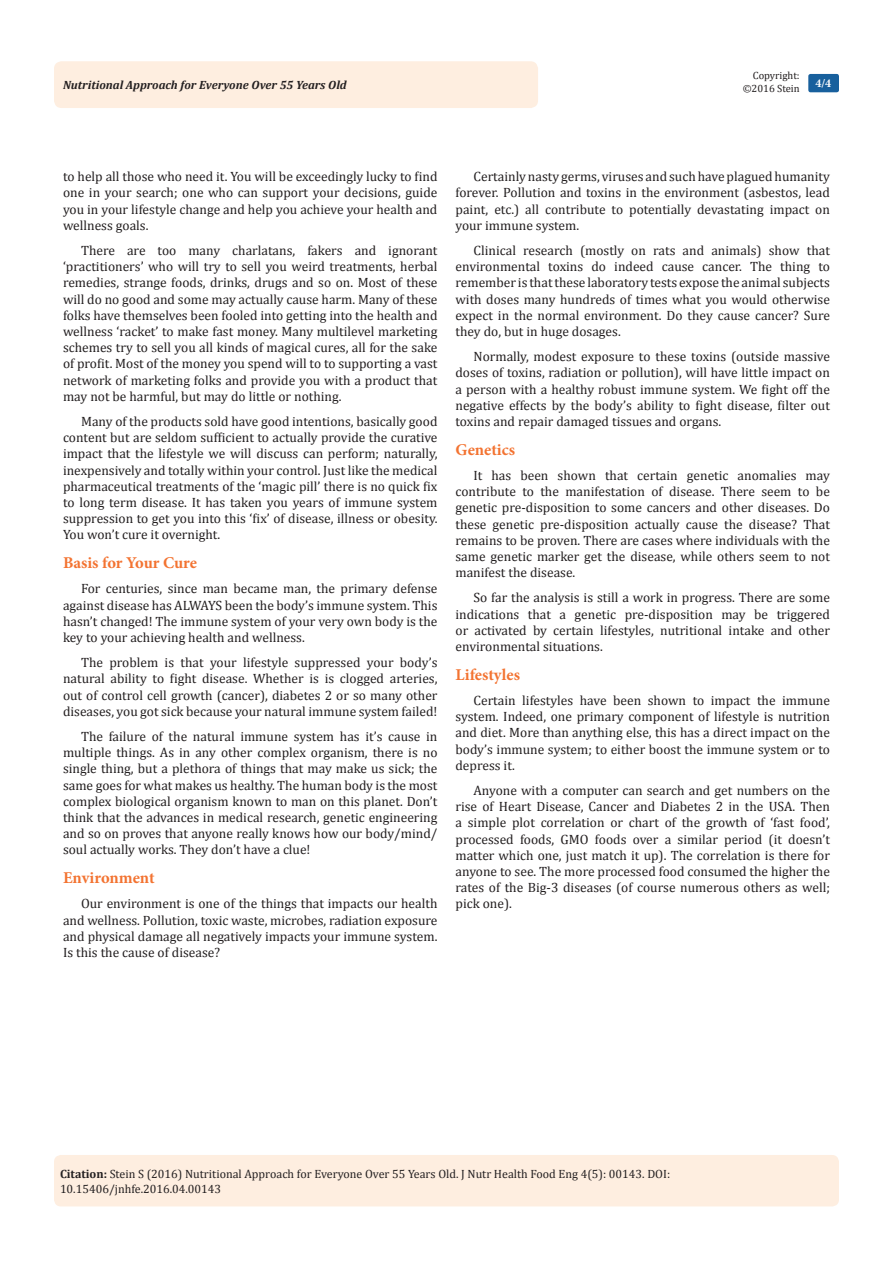
<style>
.page{position:relative;width:893px;height:1263px;background:#fff}
.page>*{position:absolute;margin:0;border:0;box-sizing:border-box;transform-origin:0 0}
.t1{font:700 16.5px "Minion Pro";color:#f37331}
.t2{font:13.5px/16.2px "Cambria";color:#231f20;text-align:justify}
.t3{font:12px/14.4px "Cambria";color:#231f20}
.t4{font:italic 700 12px "Cambria";color:#231f20}
.t5{font:700 12px "Minion Pro";color:#fff}
.t6{font:10.5px/12.6px "Cambria";color:#231f20;text-align:right}
.s1{font-weight:700}
</style>
<div class="page">
<div style="left:54px;top:1155px;width:785px;height:51px;background:#feeee0;border-radius:7px"></div>
<div style="left:54px;top:61px;width:484px;height:47px;background:#feeee0;border-radius:8px"></div>
<div style="left:808px;top:74px;width:31px;height:18px;background:#18609d;border-radius:2px"></div>
<p class="t6" style="left:743px;top:69px;width:59px">Copyright: ©2016 Stein</p>
<p class="t4" style="left:63px;top:77px;width:285px">Nutritional Approach for Everyone Over 55 Years Old</p>
<p class="t5" style="left:815px;top:75px;width:17px">4/4</p>
<p class="t2" style="left:63px;top:168px;width:376px">to help all those who need it. You will be exceedingly lucky to find one in your search; one who can support your decisions, guide you in your lifestyle change and help you achieve your health and wellness goals.</p>
<p class="t2" style="left:63px;top:242px;width:376px;text-indent:18px">There are too many charlatans, fakers and ignorant ‘practitioners’ who will try to sell you weird treatments, herbal remedies, strange foods, drinks, drugs and so on. Most of these will do no good and some may actually cause harm. Many of these folks have themselves been fooled into getting into the health and wellness ‘racket’ to make fast money. Many multilevel marketing schemes try to sell you all kinds of magical cures, all for the sake of profit. Most of the money you spend will to to supporting a vast network of marketing folks and provide you with a product that may not be harmful, but may do little or nothing.</p>
<p class="t2" style="left:63px;top:413px;width:376px;text-indent:18px">Many of the products sold have good intentions, basically good content but are seldom sufficient to actually provide the curative impact that the lifestyle we will discuss can perform; naturally, inexpensively and totally within your control. Just like the medical pharmaceutical treatments of the ‘magic pill’ there is no quick fix to long term disease. It has taken you years of immune system suppression to get you into this ‘fix’ of disease, illness or obesity.<br>You won’t cure it overnight.</p>
<p class="t1" style="left:63px;top:551px;width:136px">Basis for Your Cure</p>
<p class="t2" style="left:63px;top:581px;width:376px;text-indent:18px">For centuries, since man became man, the primary defense against disease has ALWAYS been the body’s immune system. This hasn’t changed! The immune system of your very own body is the key to your achieving health and wellness.</p>
<p class="t2" style="left:63px;top:654px;width:376px;text-indent:18px">The problem is that your lifestyle suppressed your body’s natural ability to fight disease. Whether is is clogged arteries, out of control cell growth (cancer), diabetes 2 or so many other diseases, you got sick because your natural immune system failed!</p>
<p class="t2" style="left:63px;top:728px;width:376px;text-indent:18px">The failure of the natural immune system has it’s cause in multiple things. As in any other complex organism, there is no single thing, but a plethora of things that may make us sick; the same goes for what makes us healthy. The human body is the most complex biological organism known to man on this planet. Don’t think that the advances in medical research, genetic engineering and so on proves that anyone really knows how our body/mind/ soul actually works. They don’t have a clue!</p>
<p class="t1" style="left:63px;top:866px;width:93px">Environment</p>
<p class="t2" style="left:63px;top:896px;width:376px;text-indent:18px">Our environment is one of the things that impacts our health and wellness. Pollution, toxic waste, microbes, radiation exposure and physical damage all negatively impacts your immune system.<br>Is this the cause of disease?</p>
<p class="t2" style="left:455px;top:168px;width:376px;text-indent:18px">Certainly nasty germs, viruses and such have plagued humanity forever. Pollution and toxins in the environment (asbestos, lead paint, etc.) all contribute to potentially devastating impact on your immune system.</p>
<p class="t2" style="left:455px;top:242px;width:376px;text-indent:18px">Clinical research (mostly on rats and animals) show that environmental toxins do indeed cause cancer. The thing to remember is that these laboratory tests expose the animal subjects with doses many hundreds of times what you would otherwise expect in the normal environment. Do they cause cancer? Sure they do, but in huge dosages.</p>
<p class="t2" style="left:455px;top:348px;width:376px;text-indent:18px">Normally, modest exposure to these toxins (outside massive doses of toxins, radiation or pollution), will have little impact on a person with a healthy robust immune system. We fight off the negative effects by the body’s ability to fight disease, filter out toxins and repair damaged tissues and organs.</p>
<p class="t1" style="left:455px;top:438px;width:61px">Genetics</p>
<p class="t2" style="left:455px;top:467px;width:376px;text-indent:18px">It has been shown that certain genetic anomalies may contribute to the manifestation of disease. There seem to be genetic pre-disposition to some cancers and other diseases. Do these genetic pre-disposition actually cause the disease? That remains to be proven. There are cases where individuals with the same genetic marker get the disease, while others seem to not manifest the disease.</p>
<p class="t2" style="left:455px;top:590px;width:376px;text-indent:18px">So far the analysis is still a work in progress. There are some indications that a genetic pre-disposition may be triggered or activated by certain lifestyles, nutritional intake and other environmental situations.</p>
<p class="t1" style="left:455px;top:663px;width:66px">Lifestyles</p>
<p class="t2" style="left:455px;top:692px;width:376px;text-indent:18px">Certain lifestyles have been shown to impact the immune system. Indeed, one primary component of lifestyle is nutrition and diet. More than anything else, this has a direct impact on the body’s immune system; to either boost the immune system or to depress it.</p>
<p class="t2" style="left:455px;top:782px;width:376px;text-indent:18px">Anyone with a computer can search and get numbers on the rise of Heart Disease, Cancer and Diabetes 2 in the USA. Then a simple plot correlation or chart of the growth of ‘fast food’, processed foods, GMO foods over a similar period (it doesn’t matter which one, just match it up). The correlation is there for anyone to see. The more processed food consumed the higher the rates of the Big-3 diseases (of course numerous others as well; pick one).</p>
<p class="t3" style="left:60px;top:1167px;width:612px"><span class="s1">Citation:</span> Stein S (2016) Nutritional Approach for Everyone Over 55 Years Old. J Nutr Health Food Eng 4(5): 00143. DOI:<br>10.15406/jnhfe.2016.04.00143</p>
</div>
